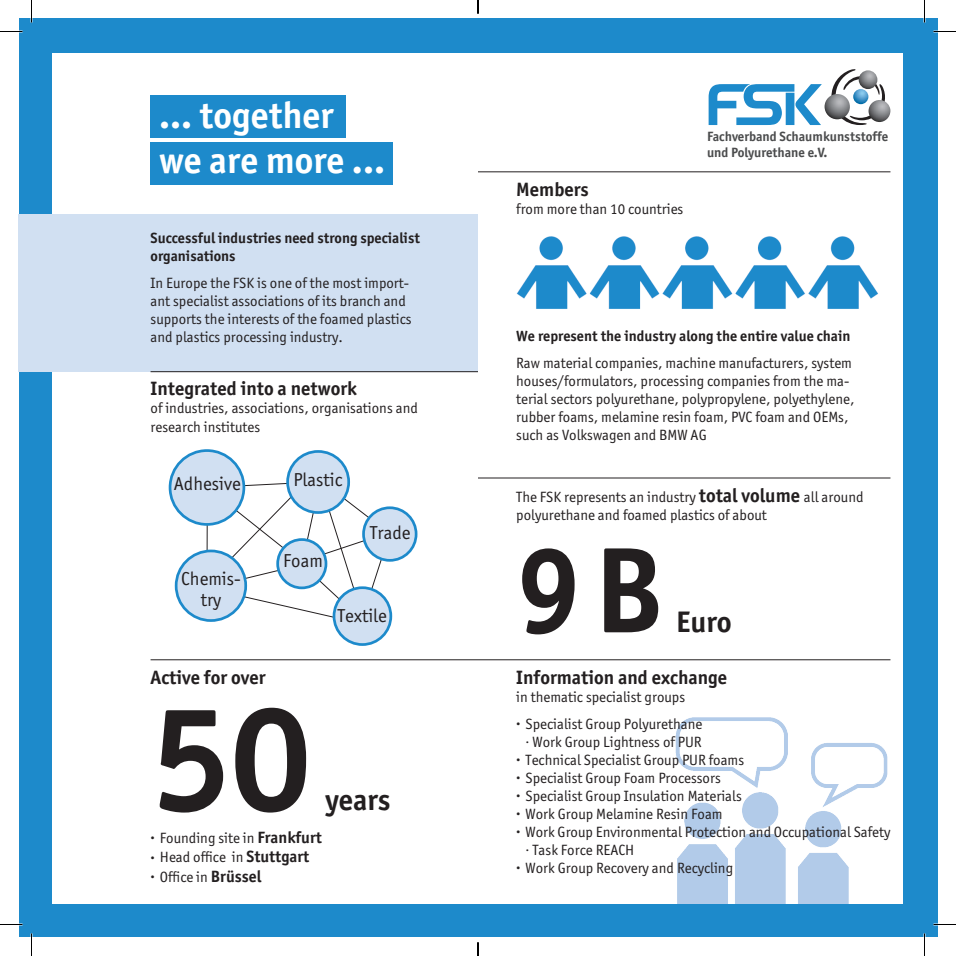
<style>
.page{position:relative;width:956px;height:956px;background:#fff}
.page>*{position:absolute;margin:0;border:0;box-sizing:border-box;transform-origin:0 0}
.t1{font:700 150px "Officina Sans";color:#231f20}
.t2{font:700 123px "Officina Sans";color:#231f20}
.t3{font:700 37.5px "Officina Sans";color:#fff}
.t4{font:700 30px "Officina Sans";color:#231f20}
.t5{font:700 19.5px "Officina Sans";color:#231f20}
.t6{font:18.9px "Officina Sans";color:#231f20}
.t7{font:15px/18px "Officina Sans";color:#231f20}
.t8{font:700 15px/18px "Officina Sans";color:#231f20}
.t9{font:700 13.65px/15.5px "Officina Sans";color:#4b4c4d}
.s1{font-weight:700;font-size:16.5px}
.s2{font-weight:700;font-size:19.5px}
</style>
<div class="page">
<div style="left:19px;top:19px;width:918px;height:918px;background:#1d8acb"></div>
<div style="left:53px;top:53px;width:850px;height:850px;background:#fff"></div>
<div style="left:19px;top:214px;width:459px;height:158px;background:#d1e0f2"></div>
<hr style="left:478px;top:172px;width:412px;height:1px;background:#231f20">
<hr style="left:151px;top:659px;width:739px;height:1px;background:#231f20">
<img style="left:675px;top:717px;width:213px;height:186px">
<img style="left:868px;top:100px;width:22px;height:22px;border-radius:11px">
<svg style="left:709px;top:84px;width:113px;height:41px"></svg>
<svg style="left:831px;top:69px;width:56px;height:56px"></svg>
<img style="left:824px;top:94px;width:26px;height:25px;border-radius:13px">
<img style="left:853px;top:89px;width:15px;height:15px;border-radius:8px">
<img style="left:859px;top:70px;width:18px;height:19px;border-radius:9px">
<div style="left:151px;top:95px;width:195px;height:43px;background:#1d8acb"></div>
<div style="left:151px;top:142px;width:242px;height:43px;background:#1d8acb"></div>
<svg style="left:206px;top:476px;width:185px;height:148px"></svg>
<div style="left:334px;top:588px;width:57px;height:56px;background:#d1e0f2;border-radius:50%"></div>
<div style="left:333px;top:586px;width:59px;height:60px;border:3px solid #1d8acb;border-radius:50%"></div>
<div style="left:176px;top:551px;width:70px;height:69px;background:#d1e0f2;border-radius:50%"></div>
<div style="left:175px;top:550px;width:72px;height:72px;border:3px solid #1d8acb;border-radius:50%"></div>
<div style="left:288px;top:451px;width:61px;height:61px;background:#d1e0f2;border-radius:50%"></div>
<div style="left:286px;top:450px;width:64px;height:64px;border:3px solid #1d8acb;border-radius:50%"></div>
<div style="left:364px;top:508px;width:52px;height:52px;background:#d1e0f2;border-radius:50%"></div>
<div style="left:362px;top:506px;width:55px;height:56px;border:3px solid #1d8acb;border-radius:50%"></div>
<div style="left:170px;top:451px;width:74px;height:73px;background:#d1e0f2;border-radius:50%"></div>
<div style="left:169px;top:449px;width:76px;height:77px;border:3px solid #1d8acb;border-radius:50%"></div>
<div style="left:278px;top:540px;width:48px;height:48px;background:#d1e0f2;border-radius:50%"></div>
<div style="left:276px;top:538px;width:51px;height:51px;border:3px solid #1d8acb;border-radius:50%"></div>
<img style="left:516px;top:236px;width:362px;height:73px">
<hr style="left:478px;top:478px;width:412px;height:1px;background:#231f20">
<hr style="left:151px;top:371px;width:327px;height:1px;background:#231f20">
<hr style="left:0;top:923px;width:22px;height:2px;background:#fff">
<hr style="left:933px;top:923px;width:23px;height:2px;background:#fff">
<hr style="left:923px;top:0;width:2px;height:23px;background:#fff">
<hr style="left:923px;top:933px;width:2px;height:23px;background:#fff">
<svg style="left:0;top:31px;width:22px;height:1px"></svg>
<svg style="left:933px;top:31px;width:23px;height:1px"></svg>
<svg style="left:0;top:924px;width:22px;height:1px"></svg>
<svg style="left:933px;top:924px;width:23px;height:1px"></svg>
<svg style="left:31px;top:0;width:1px;height:23px"></svg>
<svg style="left:31px;top:933px;width:1px;height:23px"></svg>
<svg style="left:924px;top:0;width:1px;height:23px"></svg>
<svg style="left:924px;top:933px;width:1px;height:23px"></svg>
<svg style="left:477px;top:0;width:2px;height:14px"></svg>
<svg style="left:477px;top:942px;width:2px;height:14px"></svg>
<p class="t3" style="left:159px;top:92px;width:176px">... together</p>
<p class="t3" style="left:159px;top:137px;width:227px">we are more ...</p>
<p class="t8" style="left:151px;top:229px;width:271px">Successful industries need strong specialist organisations</p>
<p class="t7" style="left:151px;top:274px;width:263px">In Europe the FSK is one of the most import&shy;ant specialist associations of its branch and supports the interests of the foamed plastics and plastics processing industry.</p>
<p class="t5" style="left:151px;top:377px;width:208px">Integrated into a network</p>
<p class="t7" style="left:151px;top:399px;width:269px">of industries, associations, organisations and</p>
<p class="t7" style="left:151px;top:417px;width:111px">research institutes</p>
<p class="t6" style="left:174px;top:473px;width:68px">Adhesive</p>
<p class="t6" style="left:181px;top:568px;width:61px">Chemis-</p>
<p class="t6" style="left:201px;top:588px;width:22px">try</p>
<p class="t6" style="left:294px;top:469px;width:50px">Plastic</p>
<p class="t6" style="left:283px;top:549px;width:41px">Foam</p>
<p class="t6" style="left:370px;top:522px;width:42px">Trade</p>
<p class="t6" style="left:337px;top:604px;width:51px">Textile</p>
<p class="t5" style="left:151px;top:665px;width:117px">Active for over</p>
<p class="t1" style="left:151px;top:667px;width:162px">50</p>
<p class="t4" style="left:325px;top:781px;width:67px">years</p>
<p class="t7" style="left:151px;top:829px;width:173px"><sup>.</sup> Founding site in <span class="s1">Frankfurt</span></p>
<p class="t7" style="left:151px;top:848px;width:160px"><sup>.</sup> Head office in <span class="s1">Stuttgart</span></p>
<p class="t7" style="left:151px;top:868px;width:112px"><sup>.</sup> Office in <span class="s1">Brüssel</span></p>
<p class="t5" style="left:516px;top:177px;width:74px">Members</p>
<p class="t7" style="left:516px;top:200px;width:169px">from more than 10 countries</p>
<p class="t9" style="left:707px;top:129px;width:183px">Fachverband Schaumkunststoffe und Polyurethane e.V.</p>
<p class="t8" style="left:516px;top:327px;width:336px">We represent the industry along the entire value chain</p>
<p class="t7" style="left:516px;top:354px;width:340px">Raw material companies, machine manufacturers, system houses/formulators, processing companies from the ma&shy;terial sectors polyurethane, polypropylene, polyethylene, rubber foams, melamine resin foam, PVC foam and OEMs, such as Volkswagen and BMW AG</p>
<p class="t7" style="left:516px;top:488px;width:349px">The FSK represents an industry <span class="s2">total volume</span> all around polyurethane and foamed plastics of about</p>
<p class="t2" style="left:516px;top:515px;width:149px">9 B</p>
<p class="t4" style="left:676px;top:604px;width:57px">Euro</p>
<p class="t5" style="left:516px;top:665px;width:213px">Information and exchange</p>
<p class="t7" style="left:516px;top:687px;width:170px">in thematic specialist groups</p>
<p class="t7" style="left:516px;top:714px;width:188px"><sup>.</sup> Specialist Group Polyurethane</p>
<p class="t7" style="left:526px;top:732px;width:178px"><sup>.</sup> Work Group Lightness of PUR</p>
<p class="t7" style="left:516px;top:750px;width:229px"><sup>.</sup> Technical Specialist Group PUR foams</p>
<p class="t7" style="left:516px;top:768px;width:206px"><sup>.</sup> Specialist Group Foam Processors</p>
<p class="t7" style="left:516px;top:786px;width:227px"><sup>.</sup> Specialist Group Insulation Materials</p>
<p class="t7" style="left:516px;top:804px;width:208px"><sup>.</sup> Work Group Melamine Resin Foam</p>
<p class="t7" style="left:516px;top:822px;width:376px"><sup>.</sup> Work Group Environmental Protection and Occupational Safety</p>
<p class="t7" style="left:526px;top:840px;width:110px"><sup>.</sup> Task Force REACH</p>
<p class="t7" style="left:516px;top:858px;width:218px"><sup>.</sup> Work Group Recovery and Recycling</p>
</div>
